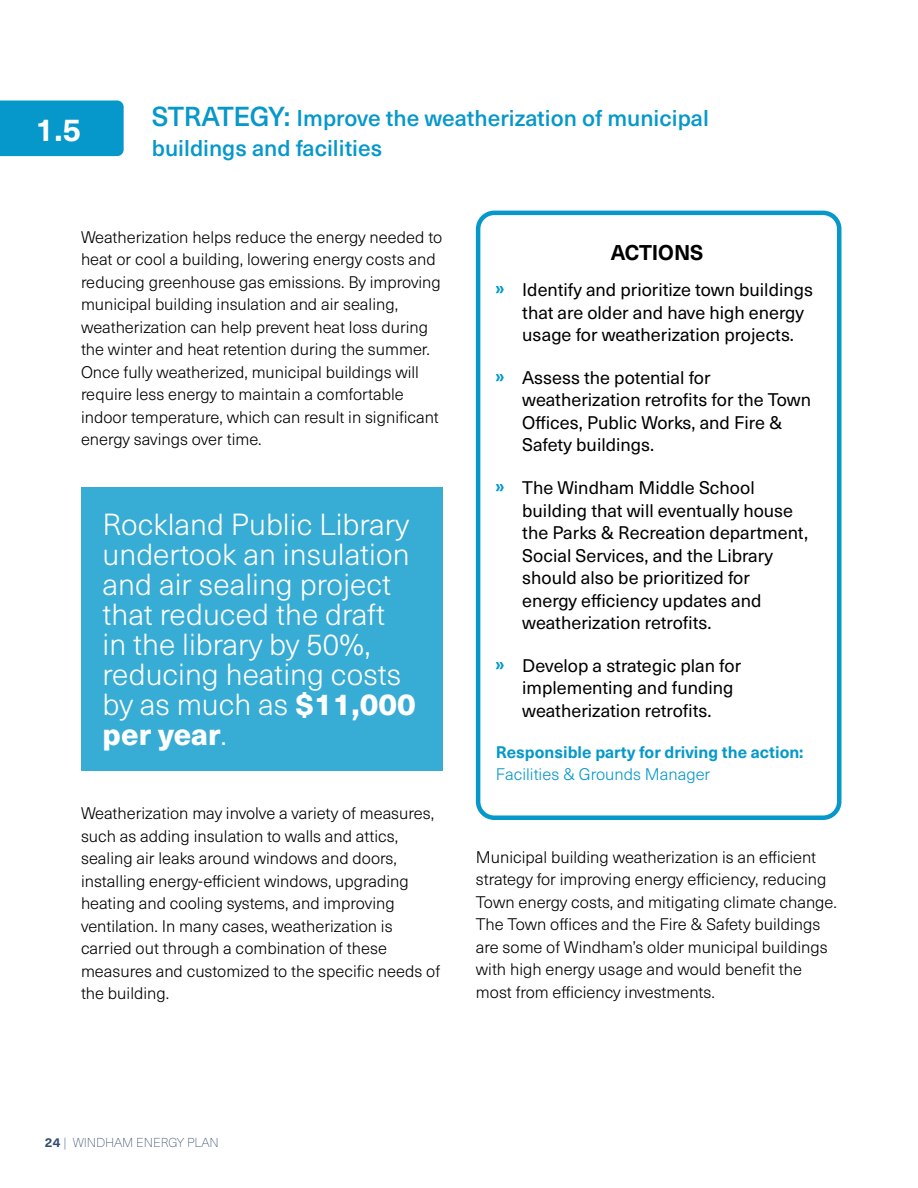
<style>
.page{position:relative;width:918px;height:1188px;background:#fff}
.page>*{position:absolute;margin:0;border:0;box-sizing:border-box;transform-origin:0 0}
.t1{font:700 31.5px "Neue Haas Unica W1 G";color:#fff}
.t2{font:300 30px/30px "Neue Haas Unica W1 G";color:#fff}
.t3{font:500 22.5px/30px "Neue Haas Unica W1 G";color:#0698ca}
.t4{font:700 21px "Neue Haas Unica W1 G";letter-spacing:-.005em;color:#000}
.t5{font:18px/22.5px "Neue Haas Unica W1 G";color:#000}
.t6{font:300 16.5px/22.5px "Neue Haas Unica W1 G";color:#000}
.t7{font:700 16.5px "Neue Haas Unica W1 G";color:#0698ca}
.t8{font:300 16.5px "Neue Haas Unica W1 G";color:#0698ca}
.t9{font:100 12.75px "Neue Haas Unica W1 G";color:#344c6d}
.s1{font-size:27px}
.s2{font-weight:800}
.s3{font-weight:700;color:#0698ca}
.s4{font-weight:700}
</style>
<div class="page">
<div style="left:0;top:100px;width:124px;height:56px;background:#0698ca"></div>
<div style="left:36px;top:107px;width:52px;height:44px;background:#0698ca"></div>
<div style="left:81px;top:488px;width:361px;height:283px;background:#37acd4"></div>
<div style="left:476px;top:211px;width:365px;height:609px;border:4px solid #0698ca;border-radius:16px"></div>
<h1 class="t1" style="left:36px;top:106px;width:47px">1.5</h1>
<h3 class="t3" style="left:152px;top:102px;width:558px"><span class="s1">STRATEGY:</span> Improve the weatherization of municipal buildings and facilities</h3>
<p class="t6" style="left:81px;top:225px;width:363px">Weatherization helps reduce the energy needed to heat or cool a building, lowering energy costs and reducing greenhouse gas emissions. By improving municipal building insulation and air sealing, weatherization can help prevent heat loss during the winter and heat retention during the summer.<br>Once fully weatherized, municipal buildings will require less energy to maintain a comfortable indoor temperature, which can result in significant energy savings over time.</p>
<h2 class="t2" style="left:103px;top:508px;width:315px">Rockland Public Library undertook an insulation and air sealing project that reduced the draft in the library by 50%, reducing heating costs by as much as <span class="s2">$11,000 per year</span>.</h2>
<p class="t6" style="left:81px;top:802px;width:361px">Weatherization may involve a variety of measures, such as adding insulation to walls and attics, sealing air leaks around windows and doors, installing energy-efficient windows, upgrading heating and cooling systems, and improving ventilation. In many cases, weatherization is carried out through a combination of these measures and customized to the specific needs of the building.</p>
<p class="t4" style="left:611px;top:237px;width:94px">ACTIONS</p>
<p class="t5" style="left:522px;top:278px;width:292px;text-indent:-27px"><span class="s3">̺</span> Identify and prioritize town buildings that are older and have high energy usage for weatherization projects.</p>
<p class="t5" style="left:522px;top:365px;width:290px;text-indent:-27px"><span class="s3">̺</span> Assess the potential for weatherization retrofits for the Town<br>Offices, Public Works, and Fire &amp;<br>Safety buildings.</p>
<p class="t5" style="left:522px;top:476px;width:287px;text-indent:-27px"><span class="s3">̺</span> The Windham Middle School building that will eventually house the Parks &amp; Recreation department,<br>Social Services, and the Library should also be prioritized for energy efficiency updates and weatherization retrofits.</p>
<p class="t5" style="left:522px;top:653px;width:220px;text-indent:-27px"><span class="s3">̺</span> Develop a strategic plan for implementing and funding weatherization retrofits.</p>
<p class="t7" style="left:496px;top:739px;width:309px">Responsible party for driving the action:</p>
<p class="t8" style="left:496px;top:762px;width:216px">Facilities &amp; Grounds Manager</p>
<p class="t6" style="left:476px;top:845px;width:361px">Municipal building weatherization is an efficient strategy for improving energy efficiency, reducing Town energy costs, and mitigating climate change.<br>The Town offices and the Fire &amp; Safety buildings are some of Windham’s older municipal buildings with high energy usage and would benefit the most from efficiency investments.</p>
<p class="t9" style="left:45px;top:1133px;width:176px"><span class="s4">24</span> | WINDHAM ENERGY PLAN</p>
</div>
